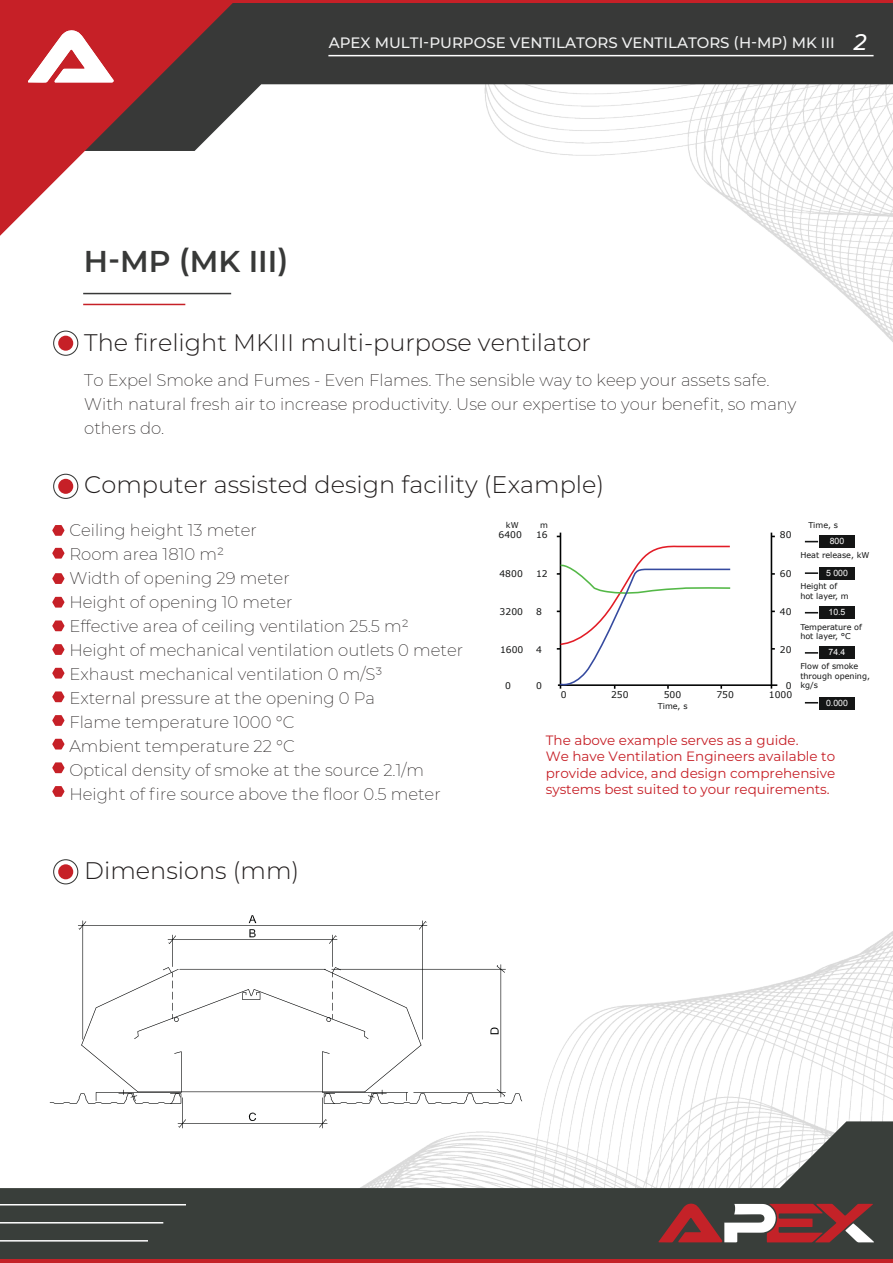
<style>
.page{position:relative;width:893px;height:1263px;background:#fff}
.page>*{position:absolute;margin:0;border:0;box-sizing:border-box;transform-origin:0 0}
.t1{font:600 30px "Montserrat";color:#383938}
.t2{font:100 24px "Montserrat";color:#231f1f}
.t3{font:200 16.5px/24px "Montserrat";color:#231f1f}
.t4{font:500 15px "Montserrat";color:#f0f1f1}
.t5{font:100 13.5px/16.5px "Montserrat";color:#c62027}
.t6{font:9.15px "Verdana";color:#141515}
.t7{font:8.7px "Arial";color:#fff}
.t8{font:8.1px/9.6px "Verdana";color:#141515}
.s1{font-style:italic;font-size:22.5px;color:#fff}
</style>
<div class="page">
<img style="left:192px;top:151px;width:701px;height:970px">
<svg style="left:236px;top:3px;width:657px;height:148px;fill:#383938"></svg>
<svg style="left:0;top:3px;width:236px;height:233px"></svg>
<hr style="left:328px;top:55px;width:545px;height:1px;background:#fff">
<svg style="left:28px;top:30px;width:86px;height:53px"></svg>
<hr style="left:83px;top:293px;width:148px;height:1px;background:#383938">
<hr style="left:83px;top:304px;width:102px;height:1px;background:#c62027">
<svg style="left:52px;top:525px;width:12px;height:11px"></svg>
<svg style="left:52px;top:548px;width:12px;height:11px"></svg>
<svg style="left:52px;top:573px;width:12px;height:11px"></svg>
<svg style="left:52px;top:597px;width:12px;height:11px"></svg>
<svg style="left:52px;top:620px;width:12px;height:11px"></svg>
<svg style="left:52px;top:644px;width:12px;height:11px"></svg>
<svg style="left:52px;top:668px;width:12px;height:10px"></svg>
<svg style="left:52px;top:691px;width:12px;height:11px"></svg>
<svg style="left:52px;top:715px;width:12px;height:11px"></svg>
<svg style="left:52px;top:739px;width:12px;height:10px"></svg>
<svg style="left:52px;top:762px;width:12px;height:11px"></svg>
<svg style="left:52px;top:786px;width:12px;height:11px"></svg>
<div style="left:58px;top:336px;width:15px;height:15px;background:#c62027;border-radius:50%"></div>
<div style="left:53px;top:331px;width:25px;height:25px;border:1px solid #383938;border-radius:50%"></div>
<div style="left:58px;top:864px;width:15px;height:15px;background:#c62027;border-radius:50%"></div>
<div style="left:53px;top:859px;width:25px;height:25px;border:1px solid #383938;border-radius:50%"></div>
<div style="left:58px;top:479px;width:15px;height:15px;background:#c62027;border-radius:50%"></div>
<div style="left:53px;top:474px;width:25px;height:25px;border:1px solid #383938;border-radius:50%"></div>
<hr style="left:560px;top:533px;width:1px;height:156px;background:#000202">
<hr style="left:771px;top:533px;width:1px;height:156px;background:#000202">
<hr style="left:558px;top:684px;width:219px;height:2px;background:#000202">
<svg style="left:805px;top:541px;width:13px;height:1px"></svg>
<svg style="left:805px;top:572px;width:13px;height:2px"></svg>
<svg style="left:805px;top:612px;width:13px;height:1px"></svg>
<svg style="left:805px;top:652px;width:13px;height:2px"></svg>
<svg style="left:805px;top:702px;width:13px;height:1px"></svg>
<div style="left:819px;top:535px;width:36px;height:13px;background:#141515"></div>
<div style="left:819px;top:567px;width:36px;height:12px;background:#141515"></div>
<div style="left:819px;top:606px;width:36px;height:13px;background:#141515"></div>
<div style="left:819px;top:647px;width:36px;height:12px;background:#141515"></div>
<div style="left:819px;top:697px;width:36px;height:13px;background:#141515"></div>
<svg style="left:557px;top:545px;width:175px;height:144px"></svg>
<svg style="left:50px;top:914px;width:472px;height:207px"></svg>
<hr style="left:0;top:0;width:893px;height:3px;background:#c62027">
<svg style="left:0;top:1121px;width:893px;height:138px;fill:#393e3a"></svg>
<hr style="left:0;top:1222px;width:163px;height:1px;background:#fff">
<hr style="left:0;top:1204px;width:186px;height:1px;background:#fff">
<hr style="left:0;top:1240px;width:148px;height:1px;background:#fff">
<hr style="left:0;top:1259px;width:893px;height:4px;background:#c42228">
<svg style="left:658px;top:1203px;width:216px;height:39px;background:#8e5152"></svg>
<p class="t4" style="left:329px;top:33px;width:539px">APEX MULTI-PURPOSE VENTILATORS VENTILATORS (H-MP) MK III <span class="s1">2</span></p>
<h1 class="t1" style="left:84px;top:240px;width:206px">H-MP (MK III)</h1>
<h2 class="t2" style="left:84px;top:326px;width:508px">The firelight MKIII multi-purpose ventilator</h2>
<p class="t3" style="left:84px;top:367px;width:714px">To Expel Smoke and Fumes - Even Flames. The sensible way to keep your assets safe.<br>With natural fresh air to increase productivity. Use our expertise to your benefit, so many others do.</p>
<h2 class="t2" style="left:84px;top:469px;width:521px">Computer assisted design facility (Example)</h2>
<p class="t3" style="left:69px;top:517px;width:395px">Ceiling height 13 meter<br>Room area 1810 m²<br>Width of opening 29 meter<br>Height of opening 10 meter<br>Effective area of ceiling ventilation 25.5 m²<br>Height of mechanical ventilation outlets 0 meter Exhaust mechanical ventilation 0 m/S³<br>External pressure at the opening 0 Pa<br>Flame temperature 1000 °C<br>Ambient temperature 22 °C<br>Optical density of smoke at the source 2.1/m Height of fire source above the floor 0.5 meter</p>
<p class="t8" style="left:506px;top:520px;width:14px">kW</p>
<p class="t8" style="left:540px;top:520px;width:9px">m</p>
<p class="t8" style="left:808px;top:520px;width:31px">Time, s</p>
<p class="t8" style="left:800px;top:551px;width:71px">Heat release, kW</p>
<p class="t8" style="left:800px;top:582px;width:50px">Height of hot layer, m</p>
<p class="t8" style="left:800px;top:622px;width:63px">Temperature of hot layer, °C</p>
<p class="t8" style="left:800px;top:661px;width:71px">Flow of smoke through opening, kg/s</p>
<p class="t6" style="left:780px;top:529px;width:13px">80</p>
<p class="t6" style="left:780px;top:567px;width:13px">60</p>
<p class="t6" style="left:780px;top:606px;width:13px">40</p>
<p class="t6" style="left:780px;top:644px;width:13px">20</p>
<p class="t6" style="left:498px;top:529px;width:25px">6400</p>
<p class="t6" style="left:499px;top:567px;width:25px">4800</p>
<p class="t6" style="left:500px;top:606px;width:25px">3200</p>
<p class="t6" style="left:500px;top:644px;width:25px">1600</p>
<p class="t6" style="left:505px;top:679px;width:7px">0</p>
<p class="t6" style="left:536px;top:529px;width:13px">16</p>
<p class="t6" style="left:536px;top:567px;width:13px">12</p>
<p class="t6" style="left:536px;top:606px;width:7px">8</p>
<p class="t6" style="left:536px;top:644px;width:7px">4</p>
<p class="t6" style="left:536px;top:679px;width:7px">0</p>
<p class="t7" style="left:830px;top:536px;width:16px">800</p>
<p class="t7" style="left:826px;top:567px;width:23px">5 000</p>
<p class="t7" style="left:828px;top:606px;width:18px">10.5</p>
<p class="t7" style="left:828px;top:647px;width:18px">74.4</p>
<p class="t6" style="left:786px;top:679px;width:7px">0</p>
<p class="t6" style="left:664px;top:689px;width:19px">500</p>
<p class="t6" style="left:716px;top:689px;width:19px">750</p>
<p class="t6" style="left:769px;top:689px;width:25px">1000</p>
<p class="t8" style="left:658px;top:702px;width:31px">Time, s</p>
<p class="t6" style="left:561px;top:689px;width:7px">0</p>
<p class="t6" style="left:611px;top:689px;width:19px">250</p>
<p class="t7" style="left:826px;top:697px;width:23px">0.000</p>
<p class="t5" style="left:546px;top:731px;width:291px">The above example serves as a guide.<br>We have Ventilation Engineers available to provide advice, and design comprehensive systems best suited to your requirements.</p>
<h2 class="t2" style="left:84px;top:855px;width:217px">Dimensions (mm)</h2>
</div>
